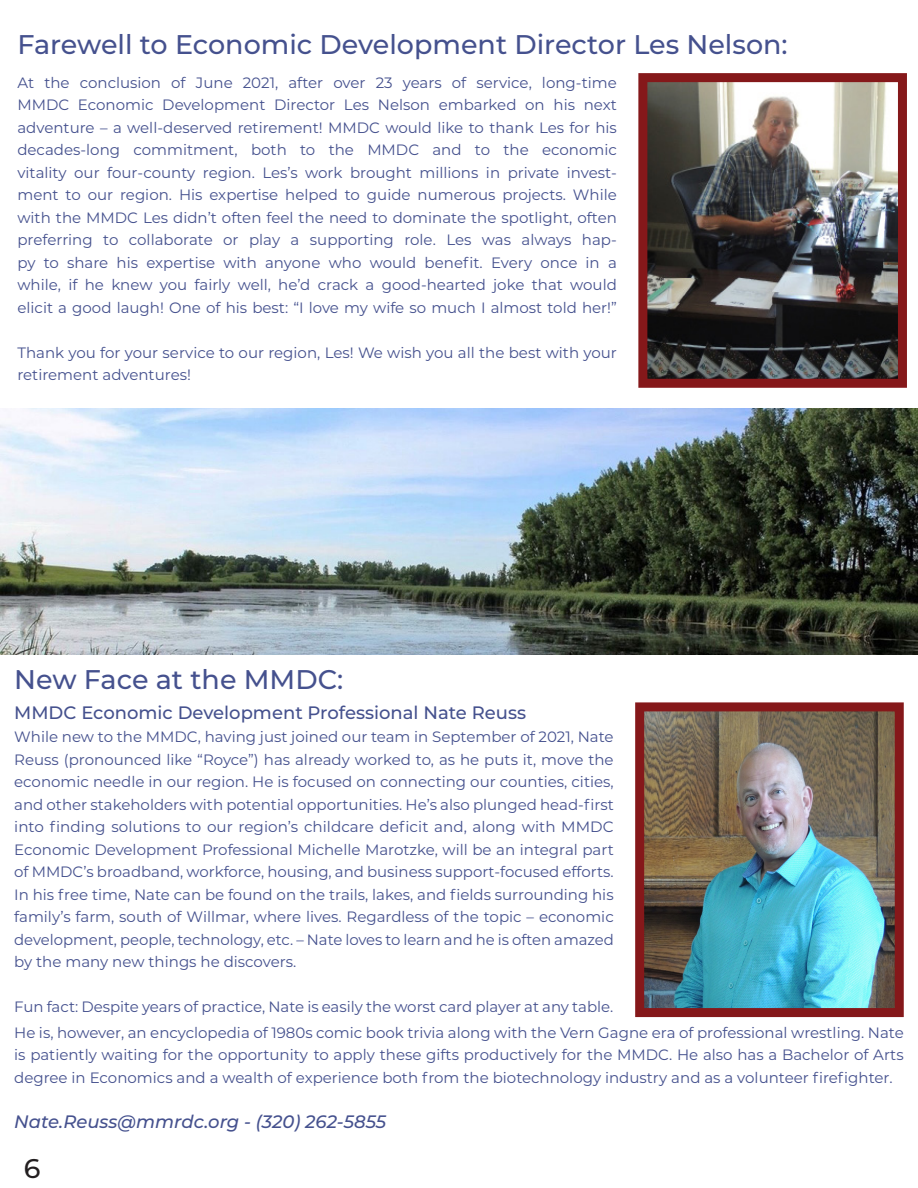
<style>
.page{position:relative;width:918px;height:1188px;background:#fff}
.page>*{position:absolute;margin:0;border:0;box-sizing:border-box;transform-origin:0 0}
._6_Content_black_C_S{font:500 27px "Montserrat";color:#45518e}
.t1{font:500 27px "Montserrat";color:#231f20}
._6_Content_black_C_S-2{font:500 18px "Montserrat";color:#45518e}
._6_Content_black_C_S-3{font:italic 500 18px "Montserrat";color:#45518e}
._6_Content_black_C_S-4{font:15px/22.5px "Montserrat";color:#45518e;text-align:justify}
</style>
<div class="page">
<img style="left:0;top:408px;width:918px;height:246px">
<img style="left:645px;top:712px;width:249px;height:295px">
<div style="left:635px;top:702px;width:269px;height:315px;border:9px solid #85181a"></div>
<img style="left:648px;top:83px;width:249px;height:295px">
<div style="left:638px;top:73px;width:269px;height:315px;border:9px solid #85181a"></div>
<p class="_6_Content_black_C_S" style="left:17px;top:26px;width:772px">Farewell to Economic Development Director Les Nelson:</p>
<p class="_6_Content_black_C_S-4" style="left:17px;top:71px;width:601px">At the conclusion of June 2021, after over 23 years of service, long-time<br>MMDC Economic Development Director Les Nelson embarked on his next</p>
<p class="_6_Content_black_C_S-4" style="left:17px;top:116px;width:601px">adventure – a well-deserved retirement! MMDC would like to thank Les for his</p>
<p class="_6_Content_black_C_S-4" style="left:17px;top:138px;width:601px">decades-long commitment, both to the MMDC and to the economic</p>
<p class="_6_Content_black_C_S-4" style="left:17px;top:161px;width:601px">vitality our four-county region. Les’s work brought millions in private invest&shy;ment to our region. His expertise helped to guide numerous projects. While with the MMDC Les didn’t often feel the need to dominate the spotlight, often</p>
<p class="_6_Content_black_C_S-4" style="left:17px;top:228px;width:601px">preferring to collaborate or play a supporting role. Les was always hap&shy;py to share his expertise with anyone who would benefit. Every once in a while, if he knew you fairly well, he’d crack a good-hearted joke that would</p>
<p class="_6_Content_black_C_S-4" style="left:17px;top:296px;width:601px">elicit a good laugh! One of his best: “I love my wife so much I almost told her!”</p>
<p class="_6_Content_black_C_S-4" style="left:17px;top:341px;width:601px">Thank you for your service to our region, Les! We wish you all the best with your retirement adventures!</p>
<p class="_6_Content_black_C_S" style="left:14px;top:661px;width:330px">New Face at the MMDC:</p>
<p class="_6_Content_black_C_S-2" style="left:14px;top:700px;width:513px">MMDC Economic Development Professional Nate Reuss</p>
<p class="_6_Content_black_C_S-4" style="left:14px;top:725px;width:601px">While new to the MMDC, having just joined our team in September of 2021, Nate Reuss (pronounced like “Royce”) has already worked to, as he puts it, move the economic needle in our region. He is focused on connecting our counties, cities, and other stakeholders with potential opportunities. He’s also plunged head-first into finding solutions to our region’s childcare deficit and, along with MMDC Economic Development Professional Michelle Marotzke, will be an integral part of MMDC’s broadband, workforce, housing, and business support-focused efforts.</p>
<p class="_6_Content_black_C_S-4" style="left:14px;top:883px;width:601px">In his free time, Nate can be found on the trails, lakes, and fields surrounding his family’s farm, south of Willmar, where lives. Regardless of the topic – economic development, people, technology, etc. – Nate loves to learn and he is often amazed by the many new things he discovers.</p>
<p class="_6_Content_black_C_S-4" style="left:14px;top:995px;width:601px">Fun fact: Despite years of practice, Nate is easily the worst card player at any table.</p>
<p class="_6_Content_black_C_S-4" style="left:14px;top:1021px;width:891px">He is, however, an encyclopedia of 1980s comic book trivia along with the Vern Gagne era of professional wrestling. Nate is patiently waiting for the opportunity to apply these gifts productively for the MMDC. He also has a Bachelor of Arts degree in Economics and a wealth of experience both from the biotechnology industry and as a volunteer firefighter.</p>
<p class="_6_Content_black_C_S-3" style="left:14px;top:1109px;width:374px">Nate.Reuss@mmrdc.org - (320) 262-5855</p>
<h1 class="t1" style="left:24px;top:1149px;width:18px">6</h1>
</div>
